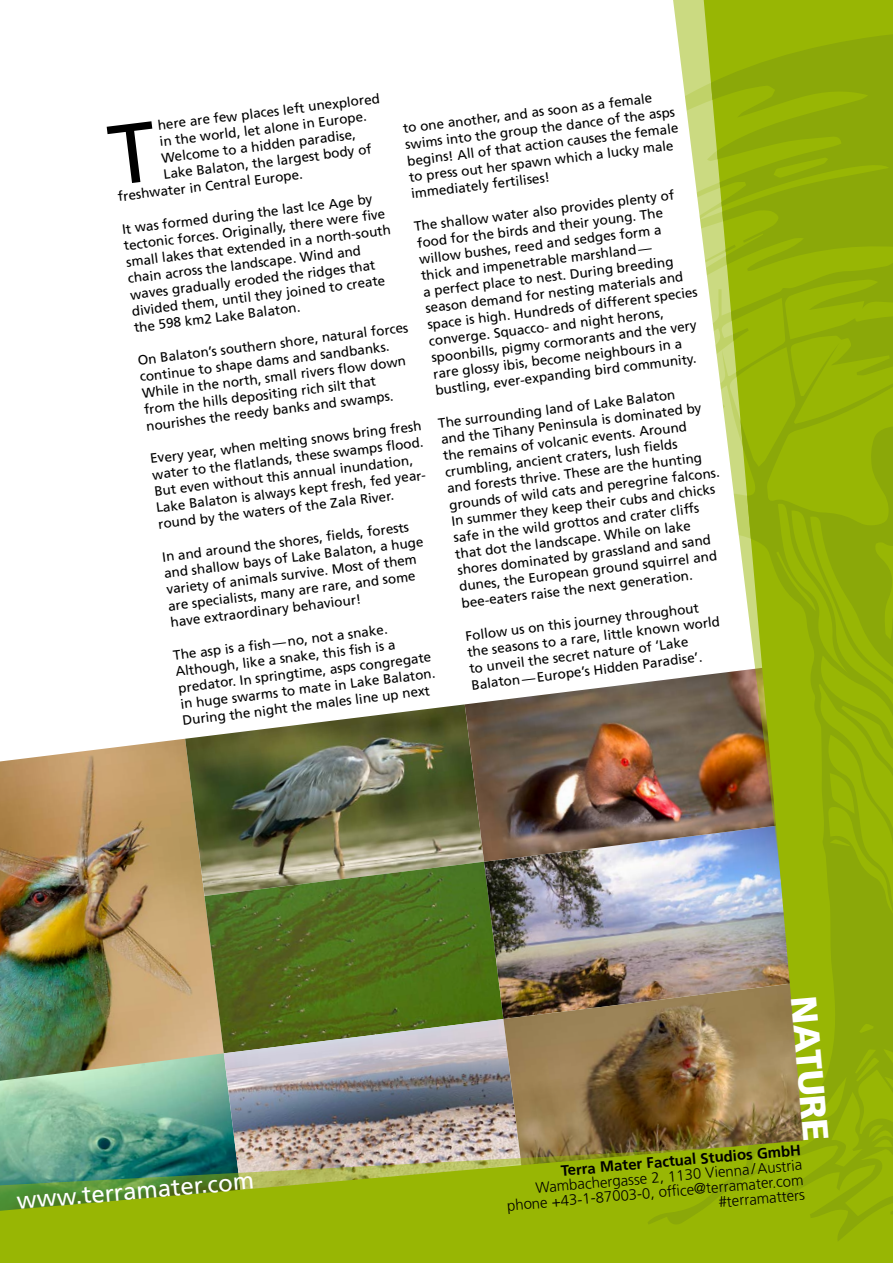
<style>
.page{position:relative;width:893px;height:1263px;background:#fff}
.page>*{position:absolute;margin:0;border:0;box-sizing:border-box;transform-origin:0 0}
.t1{font:900 36px "Frutiger LT Std";color:#fff}
.t2{font:24px "Frutiger LT Std";color:#fff}
.t3{font:300 15px/15px "Frutiger LT Std";color:#000;text-align:right}
.t4{font:700 15px "Frutiger LT Std";color:#000}
.t5{font:13.5px/16.5px "Frutiger LT Std";color:#000}
</style>
<div class="page">
<img style="left:0;top:0;width:893px;height:1263px">
<img style="left:416px;top:30px;width:477px;height:1212px">
<svg style="left:107px;top:121px;width:52px;height:64px"></svg>
<p class="t5" style="left:157px;top:117px;width:225px;rotate:-7deg">here are few places left unexplored</p>
<p class="t5" style="left:402px;top:120px;width:275px;rotate:-7deg">to one another, and as soon as a female swims into the group the dance of the asps begins! All of that action causes the female to press out her spawn which a lucky male immediately fertilises!</p>
<p class="t5" style="left:159px;top:134px;width:210px;rotate:-7deg">in the world, let alone in Europe.</p>
<p class="t5" style="left:161px;top:150px;width:197px;rotate:-7deg">Welcome to a hidden paradise,</p>
<p class="t5" style="left:163px;top:166px;width:211px;rotate:-7deg">Lake Balaton, the largest body of</p>
<p class="t5" style="left:117px;top:188px;width:188px;rotate:-7deg">freshwater in Central Europe.</p>
<p class="t5" style="left:413px;top:219px;width:275px;rotate:-7deg">The shallow water also provides plenty of food for the birds and their young. The willow bushes, reed and sedges form a thick and impenetrable marshland—<br>a perfect place to nest. During breeding season demand for nesting materials and space is high. Hundreds of different species converge. Squacco- and night herons, spoonbills, pigmy cormorants and the very rare glossy ibis, become neighbours in a bustling, ever-expanding bird community.</p>
<p class="t5" style="left:437px;top:415px;width:275px;rotate:-7deg">The surrounding land of Lake Balaton<br>and the Tihany Peninsula is dominated by the remains of volcanic events. Around crumbling, ancient craters, lush fi elds<br>and forests thrive. These are the hunting grounds of wild cats and peregrine falcons.<br>In summer they keep their cubs and chicks safe in the wild grottos and crater cliffs that dot the landscape. While on lake shores dominated by grassland and sand dunes, the European ground squirrel and bee-eaters raise the next generation.</p>
<p class="t5" style="left:121px;top:221px;width:268px;rotate:-7deg">It was formed during the last Ice Age by tectonic forces. Originally, there were fi ve small lakes that extended in a north-south chain across the landscape. Wind and waves gradually eroded the ridges that divided them, until they joined to create the 598 km2 Lake Balaton.</p>
<p class="t5" style="left:137px;top:352px;width:274px;rotate:-7deg">On Balaton’s southern shore, natural forces continue to shape dams and sandbanks.<br>While in the north, small rivers fl ow down from the hills depositing rich silt that nourishes the reedy banks and swamps.</p>
<p class="t5" style="left:149px;top:450px;width:275px;rotate:-7deg">Every year, when melting snows bring fresh water to the fl atlands, these swamps fl ood.<br>But even without this annual inundation, Lake Balaton is always kept fresh, fed year&shy;round by the waters of the Zala River.</p>
<p class="t5" style="left:161px;top:549px;width:263px;rotate:-7deg">In and around the shores, fi elds, forests and shallow bays of Lake Balaton, a huge variety of animals survive. Most of them are specialists, many are rare, and some have extraordinary behaviour!</p>
<p class="t5" style="left:172px;top:647px;width:259px;rotate:-7deg">The asp is a fi sh—no, not a snake.<br>Although, like a snake, this fi sh is a predator. In springtime, asps congregate in huge swarms to mate in Lake Balaton.<br>During the night the males line up next</p>
<p class="t5" style="left:464px;top:628px;width:256px;rotate:-7deg">Follow us on this journey throughout the seasons to a rare, little known world to unveil the secret nature of ‘Lake Balaton—Europe’s Hidden Paradise’.</p>
<h2 class="t2" style="left:16px;top:1187px;width:239px;rotate:-5deg">www.terramater.com</h2>
<h1 class="t1" style="left:825px;top:994px;width:147px;rotate:85deg">NATURE</h1>
<p class="t4" style="left:560px;top:1162px;width:242px;rotate:-5deg">Terra Mater Factual Studios GmbH</p>
<p class="t3" style="left:505px;top:1183px;width:299px;rotate:-5deg">Wambachergasse 2, 1130 Vienna /Austria phone +43-1-87003-0, offi ce@terramater.com #terramatters</p>
</div>
